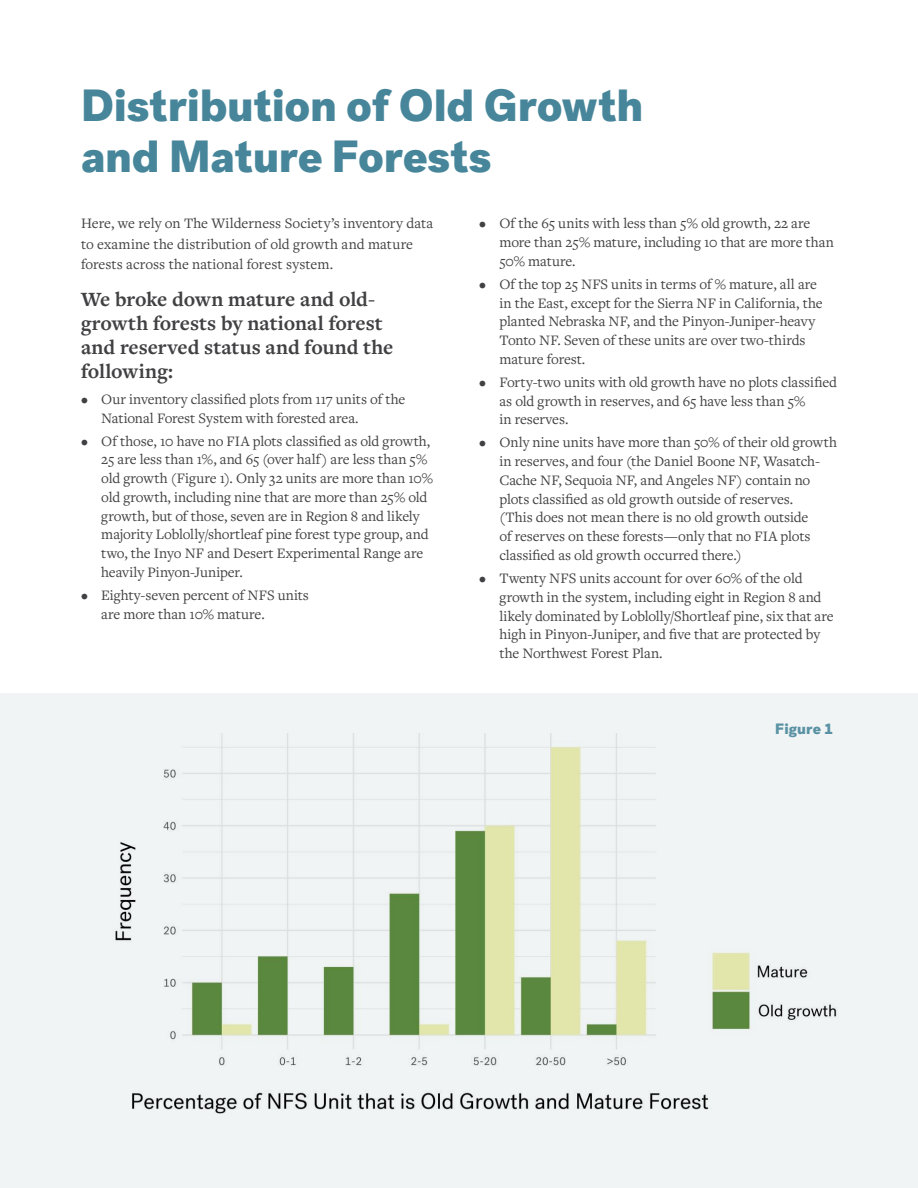
<style>
.page{position:relative;width:918px;height:1188px;background:#fff}
.page>*{position:absolute;margin:0;border:0;box-sizing:border-box;transform-origin:0 0}
.t1{font:900 45px/51px "Post Grotesk";letter-spacing:-.005em;color:#47869a}
.t2{font:700 21px/24px "Freight Text Pro";letter-spacing:-.005em;color:#414042}
.t3{font:15px/18.8px "Freight Text Pro";letter-spacing:-.005em;color:#414042}
.t4{font:900 15px "Post Grotesk";letter-spacing:.005em;color:#5a92a4}
</style>
<div class="page">
<div style="left:0;top:693px;width:918px;height:495px;background:#f0f4f5"></div>
<img style="left:115px;top:734px;width:722px;height:380px">
<h1 class="t1" style="left:81px;top:81px;width:564px">Distribution of Old Growth and Mature Forests</h1>
<p class="t3" style="left:81px;top:213px;width:354px;line-height:20.2px">Here, we rely on The Wilderness Society’s inventory data to examine the distribution of old growth and mature forests across the national forest system.</p>
<h2 class="t2" style="left:81px;top:287px;width:314px">We broke down mature and old&shy;growth forests by national forest and reserved status and found the following:</h2>
<p class="t3" style="left:101px;top:389px;width:306px;text-indent:-20px">• Our inventory classified plots from 117 units of the<br>National Forest System with forested area.</p>
<p class="t3" style="left:101px;top:431px;width:333px;text-indent:-20px">• Of those, 10 have no FIA plots classified as old growth, 25 are less than 1%, and 65 (over half) are less than 5% old growth (Figure 1). Only 32 units are more than 10% old growth, including nine that are more than 25% old growth, but of those, seven are in Region 8 and likely majority Loblolly/shortleaf pine forest type group, and two, the Inyo NF and Desert Experimental Range are heavily Pinyon-Juniper.</p>
<p class="t3" style="left:101px;top:585px;width:209px;text-indent:-20px">• Eighty-seven percent of NFS units are more than 10% mature.</p>
<p class="t3" style="left:500px;top:214px;width:336px;text-indent:-20px">• Of the 65 units with less than 5% old growth, 22 are more than 25% mature, including 10 that are more than<br>50% mature.</p>
<p class="t3" style="left:500px;top:274px;width:325px;text-indent:-20px">• Of the top 25 NFS units in terms of % mature, all are in the East, except for the Sierra NF in California, the planted Nebraska NF, and the Pinyon-Juniper-heavy Tonto NF. Seven of these units are over two-thirds mature forest.</p>
<p class="t3" style="left:500px;top:372px;width:339px;text-indent:-20px">• Forty-two units with old growth have no plots classified as old growth in reserves, and 65 have less than 5%<br>in reserves.</p>
<p class="t3" style="left:500px;top:433px;width:339px;text-indent:-20px">• Only nine units have more than 50% of their old growth in reserves, and four (the Daniel Boone NF, Wasatch-Cache NF, Sequoia NF, and Angeles NF) contain no plots classified as old growth outside of reserves.<br>(This does not mean there is no old growth outside<br>of reserves on these forests—only that no FIA plots classified as old growth occurred there.)</p>
<p class="t3" style="left:500px;top:568px;width:336px;text-indent:-20px">• Twenty NFS units account for over 60% of the old growth in the system, including eight in Region 8 and likely dominated by Loblolly/Shortleaf pine, six that are high in Pinyon-Juniper, and five that are protected by the Northwest Forest Plan.</p>
<p class="t4" style="left:775px;top:719px;width:59px">Figure 1</p>
</div>
